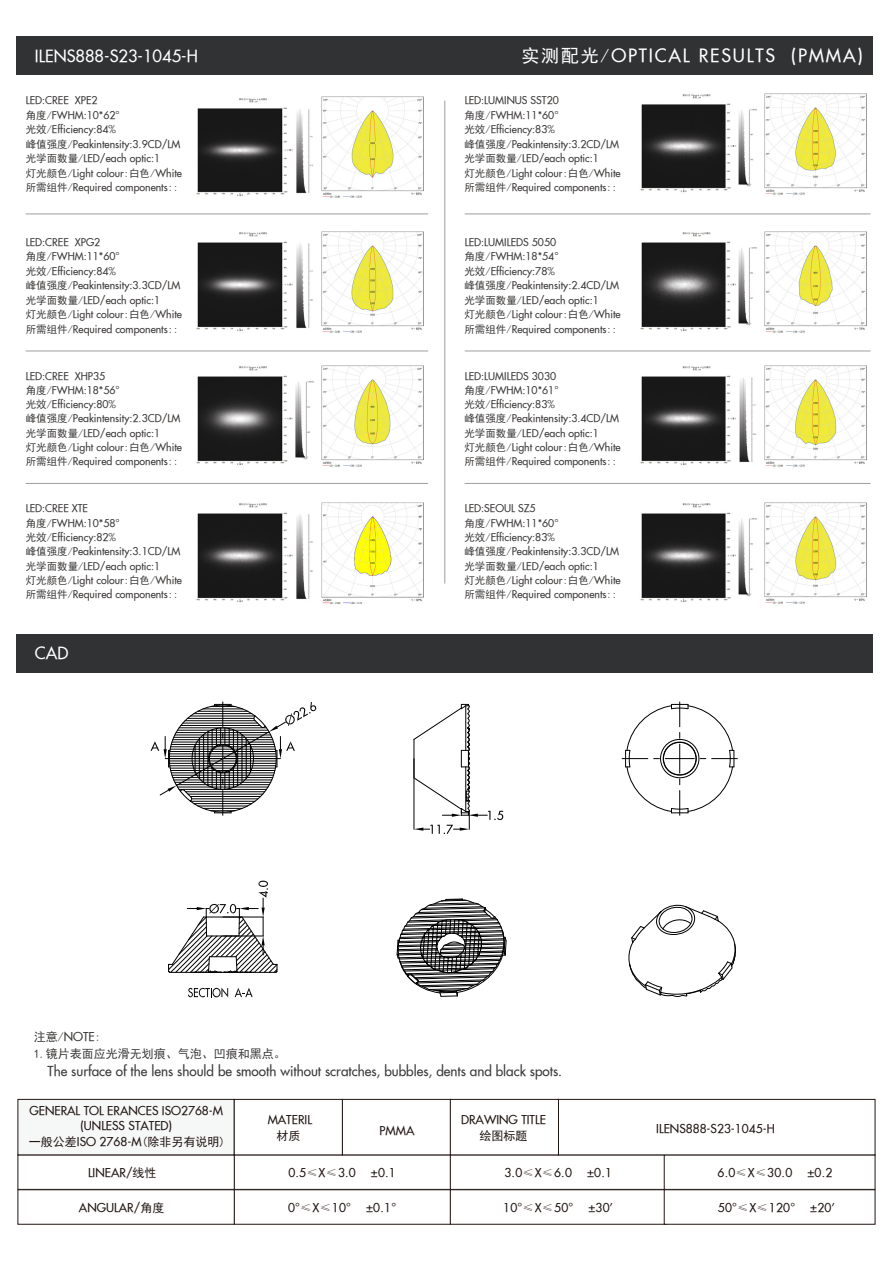
<style>
.page{position:relative;width:893px;height:1262px;background:#fff}
.page>*{position:absolute;margin:0;border:0;box-sizing:border-box;transform-origin:0 0}
.t1{font:18px "SFU Futura";letter-spacing:.1em;color:#fff}
.t2{font:16.5px "SFU Futura";color:#fff}
.t3{font:13.5px "SFU Futura";color:#3c3a39}
.t4{font:12px/15px "SFU Futura";color:#211613;text-align:center}
.t5{font:12px/17.4px "Sim Hei";color:#3c3a39}
.t6{font:12px "Sim Hei";color:#211613}
.t7{font:10.5px/14.4px "SFU Futura";color:#3c3a39}
.s1{font-family:"Sim Hei"}
.s2{font-family:"SFU Futura"}
.s3{font-family:"Adobe Song Std";font-weight:300}
</style>
<div class="page">
<div style="left:17px;top:36px;width:856px;height:39px;background:#303233"></div>
<div style="left:17px;top:633px;width:856px;height:39px;background:#303233"></div>
<hr style="left:26px;top:214px;width:402px;height:1px;background:#9d9e9e">
<hr style="left:26px;top:350px;width:402px;height:1px;background:#9d9e9e">
<hr style="left:26px;top:483px;width:402px;height:1px;background:#9d9e9e">
<hr style="left:445px;top:101px;width:1px;height:482px;background:#9d9e9e">
<hr style="left:465px;top:214px;width:405px;height:1px;background:#9d9e9e">
<hr style="left:465px;top:350px;width:405px;height:1px;background:#9d9e9e">
<hr style="left:465px;top:483px;width:405px;height:1px;background:#9d9e9e">
<div style="left:234px;top:1189px;width:217px;height:35px;background:#fff;border:1px solid #211613"></div>
<div style="left:450px;top:1189px;width:217px;height:35px;background:#fff;border:1px solid #211613"></div>
<div style="left:664px;top:1189px;width:211px;height:35px;background:#fff;border:1px solid #211613"></div>
<div style="left:342px;top:1099px;width:109px;height:55px;background:#fff;border:1px solid #211613"></div>
<div style="left:558px;top:1099px;width:317px;height:55px;background:#fff;border:1px solid #211613"></div>
<div style="left:18px;top:1189px;width:216px;height:35px;background:#fff;border:1px solid #211613"></div>
<div style="left:450px;top:1099px;width:109px;height:55px;background:#fff;border:1px solid #211613"></div>
<div style="left:18px;top:1099px;width:216px;height:55px;background:#f6f7f7;border:1px solid #211613"></div>
<div style="left:234px;top:1099px;width:109px;height:55px;background:#fff;border:1px solid #211613"></div>
<img style="left:321px;top:97px;width:102px;height:101px">
<img style="left:196px;top:98px;width:117px;height:99px">
<img style="left:196px;top:232px;width:117px;height:100px">
<img style="left:321px;top:232px;width:102px;height:101px">
<img style="left:321px;top:365px;width:102px;height:102px">
<img style="left:196px;top:366px;width:118px;height:100px">
<img style="left:196px;top:503px;width:117px;height:100px">
<img style="left:764px;top:93px;width:102px;height:102px">
<img style="left:640px;top:94px;width:117px;height:99px">
<img style="left:764px;top:232px;width:102px;height:101px">
<img style="left:640px;top:232px;width:117px;height:100px">
<img style="left:764px;top:365px;width:102px;height:102px">
<img style="left:640px;top:366px;width:116px;height:100px">
<img style="left:764px;top:502px;width:102px;height:102px">
<img style="left:640px;top:503px;width:117px;height:100px">
<img style="left:321px;top:502px;width:102px;height:102px">
<svg style="left:188px;top:987px;width:40px;height:11px"></svg>
<svg style="left:235px;top:988px;width:18px;height:9px"></svg>
<svg style="left:628px;top:904px;width:108px;height:92px"></svg>
<svg style="left:151px;top:701px;width:165px;height:114px"></svg>
<svg style="left:622px;top:701px;width:115px;height:114px"></svg>
<svg style="left:168px;top:880px;width:110px;height:93px"></svg>
<svg style="left:396px;top:704px;width:111px;height:292px"></svg>
<h2 class="t2" style="left:35px;top:42px;width:164px">ILENS888-S23-1045-H</h2>
<h1 class="t1" style="left:521px;top:41px;width:343px"><span class="s1">实测配光/</span>OPTICAL RESULTS (PMMA)</h1>
<p class="t7" style="left:26px;top:92px;width:158px">LED:CREE XPE2<br><span class="s1">角度/</span>FWHM:10*62°<br><span class="s1">光效/</span>Efficiency:84%<br><span class="s1">峰值强度/</span>Peakintensity:3.9CD/LM<span class="s1">光学面数量/</span>LED/each optic:1<br><span class="s1">灯光颜色/</span>Light colour<span class="s1">:白色/</span>White<span class="s1">所需组件/</span>Required components<span class="s1">::</span></p>
<p class="t7" style="left:26px;top:234px;width:76px">LED:CREE XPG2</p>
<p class="t7" style="left:26px;top:248px;width:158px"><span class="s1">角度/</span>FWHM:11*60°<br><span class="s1">光效/</span>Efficiency:84%<br><span class="s1">峰值强度/</span>Peakintensity:3.3CD/LM<span class="s1">光学面数量/</span>LED/each optic:1<br><span class="s1">灯光颜色/</span>Light colour<span class="s1">:白色/</span>White<span class="s1">所需组件/</span>Required components<span class="s1">::</span></p>
<p class="t7" style="left:26px;top:368px;width:81px">LED:CREE XHP35</p>
<p class="t7" style="left:26px;top:382px;width:158px"><span class="s1">角度/</span>FWHM:18*56°<br><span class="s1">光效/</span>Efficiency:80%<br><span class="s1">峰值强度/</span>Peakintensity:2.3CD/LM<span class="s1">光学面数量/</span>LED/each optic:1<br><span class="s1">灯光颜色/</span>Light colour<span class="s1">:白色/</span>White<span class="s1">所需组件/</span>Required components<span class="s1">::</span></p>
<p class="t7" style="left:26px;top:500px;width:64px">LED:CREE XTE</p>
<p class="t7" style="left:26px;top:515px;width:158px"><span class="s1">角度/</span>FWHM:10*58°<br><span class="s1">光效/</span>Efficiency:82%<br><span class="s1">峰值强度/</span>Peakintensity:3.1CD/LM<span class="s1">光学面数量/</span>LED/each optic:1<br><span class="s1">灯光颜色/</span>Light colour<span class="s1">:白色/</span>White<span class="s1">所需组件/</span>Required components<span class="s1">::</span></p>
<h2 class="t2" style="left:35px;top:640px;width:35px">CAD</h2>
<p class="t7" style="left:465px;top:92px;width:96px">LED:LUMINUS SST20</p>
<p class="t7" style="left:464px;top:107px;width:158px"><span class="s1">角度/</span>FWHM:11*60°<br><span class="s1">光效/</span>Efficiency:83%<br><span class="s1">峰值强度/</span>Peakintensity:3.2CD/LM<span class="s1">光学面数量/</span>LED/each optic:1<br><span class="s1">灯光颜色/</span>Light colour<span class="s1">:白色/</span>White<span class="s1">所需组件/</span>Required components<span class="s1">::</span></p>
<p class="t7" style="left:465px;top:234px;width:93px">LED:LUMILEDS 5050</p>
<p class="t7" style="left:464px;top:248px;width:158px"><span class="s1">角度/</span>FWHM:18*54°<br><span class="s1">光效/</span>Efficiency:78%<br><span class="s1">峰值强度/</span>Peakintensity:2.4CD/LM<span class="s1">光学面数量/</span>LED/each optic:1<br><span class="s1">灯光颜色/</span>Light colour<span class="s1">:白色/</span>White<span class="s1">所需组件/</span>Required components<span class="s1">::</span></p>
<p class="t7" style="left:465px;top:368px;width:93px">LED:LUMILEDS 3030</p>
<p class="t7" style="left:464px;top:382px;width:158px"><span class="s1">角度/</span>FWHM:10*61°<br><span class="s1">光效/</span>Efficiency:83%<br><span class="s1">峰值强度/</span>Peakintensity:3.4CD/LM<span class="s1">光学面数量/</span>LED/each optic:1<br><span class="s1">灯光颜色/</span>Light colour<span class="s1">:白色/</span>White<span class="s1">所需组件/</span>Required components<span class="s1">::</span></p>
<p class="t7" style="left:465px;top:500px;width:72px">LED:SEOUL SZ5</p>
<p class="t7" style="left:464px;top:515px;width:158px"><span class="s1">角度/</span>FWHM:11*60°<br><span class="s1">光效/</span>Efficiency:83%<br><span class="s1">峰值强度/</span>Peakintensity:3.3CD/LM<span class="s1">光学面数量/</span>LED/each optic:1<br><span class="s1">灯光颜色/</span>Light colour<span class="s1">:白色/</span>White<span class="s1">所需组件/</span>Required components<span class="s1">::</span></p>
<p class="t5" style="left:34px;top:1027px;width:253px">注意/<span class="s2">NOTE</span>:<br>1.镜片表面应光滑无划痕、气泡、凹痕和黑点。</p>
<p class="t3" style="left:48px;top:1060px;width:516px">The surface of the lens should be smooth without scratches, bubbles, dents and black spots.</p>
<p class="t4" style="left:29px;top:1102px;width:195px">GENERAL TOL ERANCES ISO2768-M (UNLESS STATED)</p>
<p class="t4" style="left:88px;top:1163px;width:70px">LINEAR/<span class="s1">线性</span></p>
<p class="t4" style="left:288px;top:1163px;width:69px">0.5<span class="s3">≤</span>X<span class="s3">≤</span>3.0</p>
<p class="t4" style="left:371px;top:1163px;width:26px">±0.1</p>
<p class="t4" style="left:504px;top:1163px;width:69px">3.0<span class="s3">≤</span>X<span class="s3">≤</span>6.0</p>
<p class="t4" style="left:587px;top:1163px;width:26px">±0.1</p>
<p class="t4" style="left:718px;top:1163px;width:76px">6.0<span class="s3">≤</span>X<span class="s3">≤</span>30.0</p>
<p class="t4" style="left:807px;top:1163px;width:26px">±0.2</p>
<p class="t4" style="left:79px;top:1198px;width:87px">ANGULAR/<span class="s1">角度</span></p>
<p class="t4" style="left:288px;top:1198px;width:64px">0°<span class="s3">≤</span>X<span class="s3">≤</span>10°</p>
<p class="t4" style="left:366px;top:1198px;width:32px">±0.1°</p>
<p class="t4" style="left:503px;top:1198px;width:72px">10°<span class="s3">≤</span>X<span class="s3">≤</span>50°</p>
<p class="t4" style="left:588px;top:1198px;width:26px">±30’</p>
<p class="t4" style="left:718px;top:1198px;width:79px">50°<span class="s3">≤</span>X<span class="s3">≤</span>120°</p>
<p class="t4" style="left:810px;top:1198px;width:26px">±20’</p>
<p class="t4" style="left:268px;top:1111px;width:46px">MATERIL</p>
<p class="t4" style="left:461px;top:1111px;width:86px">DRAWING TITLE</p>
<p class="t4" style="left:656px;top:1120px;width:120px">ILENS888-S23-1045-H</p>
<p class="t6" style="left:276px;top:1129px;width:25px">材质</p>
<p class="t4" style="left:380px;top:1121px;width:36px">PMMA</p>
<p class="t6" style="left:480px;top:1129px;width:49px">绘图标题</p>
<p class="t6" style="left:29px;top:1135px;width:198px">一般公差<span class="s2">ISO 2768-M</span>(除非另有说明)</p>
</div>
